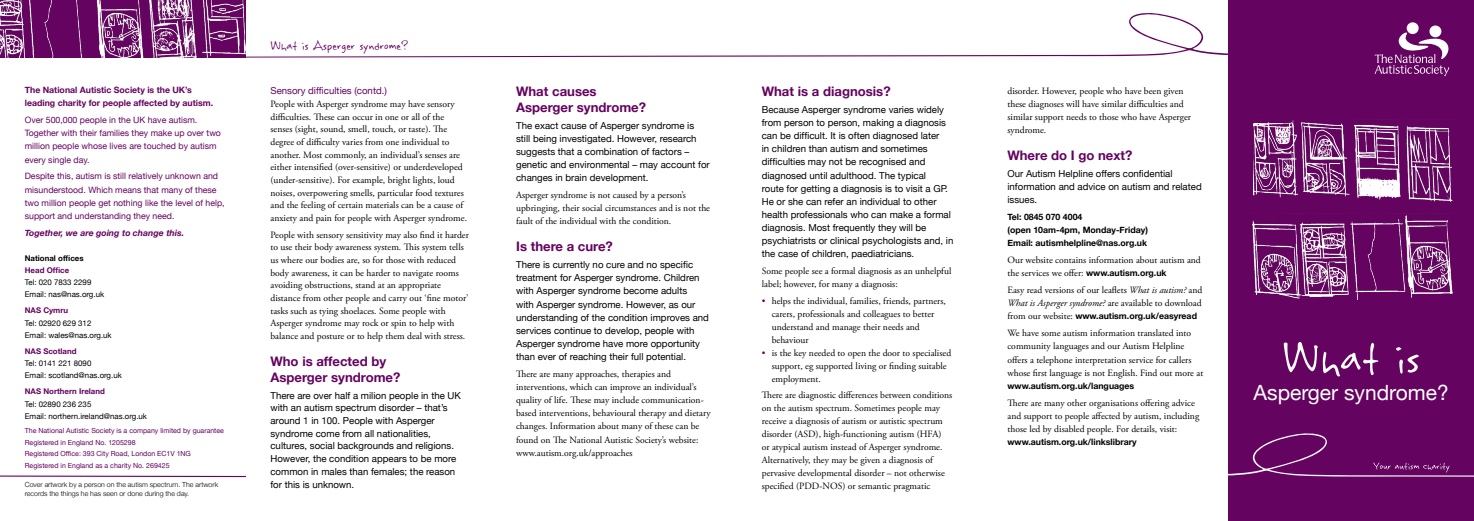
<style>
.page{position:relative;width:1474px;height:521px;background:#fff}
.page>*{position:absolute;margin:0;border:0;box-sizing:border-box;transform-origin:0 0}
.t1{font:53.81px "Rabiohead";color:#fff}
.t2{font:21px "Helvetica Neue";color:#fff}
.t3{font:14.88px "Rabiohead";color:#650360}
.t4{font:700 13.12px/15.8px "Helvetica Neue";color:#650360}
.t5{font:9.62px/13.1px "Adobe Garamond Pro";color:#000}
.t6{font:9.62px/13.1px "Helvetica Neue";color:#000}
.t7{font:9.62px "Helvetica Neue";color:#650360}
.t8{font:8.75px/13.1px "Helvetica Neue";color:#650360}
.t9{font:700 8.75px/13.1px "Helvetica Neue";color:#000}
.t10{font:700 8.75px/13.1px "Helvetica Neue";color:#650360}
.t11{font:italic 700 8.75px "Helvetica Neue";color:#650360}
.t12{font:7.88px/12.2px "Helvetica Neue";color:#000}
.t13{font:700 7.88px "Helvetica Neue";color:#650360}
.t14{font:700 7.88px "Helvetica Neue";color:#000}
.t15{font:7px/11.4px "Helvetica Neue";color:#650360}
.t16{font:300 7px/9.6px "Helvetica Neue";color:#000}
.s1{color:#650360}
.s2{font-family:"Helvetica Neue";font-weight:700;font-size:8.75px}
.s3{font-style:italic}
.s4{font-family:"Adobe Garamond Pro";font-weight:400;font-size:9.62px}
</style>
<div class="page">
<svg style="left:246px;top:13px;width:982px;height:45px"></svg>
<div style="left:1228px;top:0;width:245px;height:521px;background:#650360"></div>
<svg style="left:1374px;top:22px;width:75px;height:54px"></svg>
<svg style="left:1228px;top:433px;width:245px;height:44px"></svg>
<img style="left:1253px;top:120px;width:200px;height:82px">
<img style="left:0;top:0;width:246px;height:57px">
<svg style="left:0;top:475px;width:246px;height:3px"></svg>
<img style="left:1252px;top:219px;width:151px;height:81px">
<img style="left:1403px;top:215px;width:50px;height:83px">
<p class="t10" style="left:25px;top:83px;width:190px">The National Autistic Society is the UK’s leading charity for people affected by autism.</p>
<p class="t8" style="left:25px;top:113px;width:198px">Over 500,000 people in the UK have autism.<br>Together with their families they make up over two million people whose lives are touched by autism every single day.</p>
<p class="t8" style="left:25px;top:170px;width:201px">Despite this, autism is still relatively unknown and misunderstood. Which means that many of these two million people get nothing like the level of help, support and understanding they need.</p>
<p class="t11" style="left:25px;top:227px;width:161px">Together, we are going to change this.</p>
<p class="t14" style="left:25px;top:253px;width:60px">National offices</p>
<p class="t13" style="left:25px;top:265px;width:46px">Head Office</p>
<p class="t12" style="left:25px;top:276px;width:81px">Tel: 020 7833 2299<br>Email: nas@nas.org.uk</p>
<p class="t13" style="left:25px;top:306px;width:45px">NAS Cymru</p>
<p class="t12" style="left:25px;top:317px;width:88px">Tel: 02920 629 312<br>Email: wales@nas.org.uk</p>
<p class="t13" style="left:25px;top:346px;width:53px">NAS Scotland</p>
<p class="t12" style="left:25px;top:357px;width:98px">Tel: 0141 221 8090<br>Email: scotland@nas.org.uk</p>
<p class="t13" style="left:25px;top:387px;width:82px">NAS Northern Ireland</p>
<p class="t12" style="left:25px;top:398px;width:124px">Tel: 02890 236 235<br>Email: northern.ireland@nas.org.uk</p>
<p class="t15" style="left:25px;top:425px;width:201px">The National Autistic Society is a company limited by guarantee Registered in England No. 1205298<br>Registered Office: 393 City Road, London EC1V 1NG Registered in England as a charity No. 269425</p>
<p class="t16" style="left:25px;top:479px;width:195px">Cover artwork by a person on the autism spectrum. The artwork records the things he has seen or done during the day.</p>
<h3 class="t3" style="left:270px;top:36px;width:139px">What is Asperger syndrome?</h3>
<p class="t7" style="left:270px;top:85px;width:118px">Sensory difficulties (contd.)</p>
<p class="t5" style="left:270px;top:98px;width:198px;line-height:12.7px">People with Asperger syndrome may have sensory difficulties. These can occur in one or all of the senses (sight, sound, smell, touch, or taste). The degree of difficulty varies from one individual to another. Most commonly, an individual’s senses are either intensified (over-sensitive) or underdeveloped (under-sensitive). For example, bright lights, loud noises, overpowering smells, particular food textures and the feeling of certain materials can be a cause of anxiety and pain for people with Asperger syndrome.</p>
<p class="t5" style="left:270px;top:228px;width:200px;line-height:12.8px">People with sensory sensitivity may also find it harder to use their body awareness system. This system tells us where our bodies are, so for those with reduced body awareness, it can be harder to navigate rooms avoiding obstructions, stand at an appropriate distance from other people and carry out ‘fine motor’ tasks such as tying shoelaces. Some people with Asperger syndrome may rock or spin to help with balance and posture or to help them deal with stress.</p>
<h3 class="t4" style="left:270px;top:353px;width:131px">Who is affected by<br>Asperger syndrome?</h3>
<p class="t6" style="left:270px;top:389px;width:192px;line-height:12.8px">There are over half a milion people in the UK with an autism spectrum disorder – that’s around 1 in 100. People with Asperger syndrome come from all nationalities, cultures, social backgrounds and religions.<br>However, the condition appears to be more common in males than females; the reason for this is unknown.</p>
<h3 class="t4" style="left:516px;top:83px;width:131px">What causes<br>Asperger syndrome?</h3>
<p class="t6" style="left:516px;top:119px;width:195px">The exact cause of Asperger syndrome is still being investigated. However, research suggests that a combination of factors – genetic and environmental – may account for changes in brain development.</p>
<p class="t5" style="left:516px;top:189px;width:195px">Asperger syndrome is not caused by a person’s upbringing, their social circumstances and is not the fault of the individual with the condition.</p>
<h3 class="t4" style="left:516px;top:238px;width:98px">Is there a cure?</h3>
<p class="t6" style="left:516px;top:258px;width:194px">There is currently no cure and no specific treatment for Asperger syndrome. Children with Asperger syndrome become adults<br>with Asperger syndrome. However, as our understanding of the condition improves and services continue to develop, people with Asperger syndrome have more opportunity than ever of reaching their full potential.</p>
<p class="t5" style="left:516px;top:368px;width:196px">There are many approaches, therapies and interventions, which can improve an individual’s quality of life. These may include communication&shy;based interventions, behavioural therapy and dietary changes. Information about many of these can be found on The National Autistic Society’s website: www.autism.org.uk/approaches</p>
<h3 class="t4" style="left:761px;top:83px;width:130px">What is a diagnosis?</h3>
<p class="t6" style="left:761px;top:103px;width:193px">Because Asperger syndrome varies widely from person to person, making a diagnosis can be difficult. It is often diagnosed later<br>in children than autism and sometimes difficulties may not be recognised and diagnosed until adulthood. The typical<br>route for getting a diagnosis is to visit a GP.<br>He or she can refer an individual to other health professionals who can make a formal diagnosis. Most frequently they will be psychiatrists or clinical psychologists and, in the case of children, paediatricians.</p>
<p class="t5" style="left:761px;top:265px;width:191px">Some people see a formal diagnosis as an unhelpful label; however, for many a diagnosis:</p>
<p class="t5" style="left:771px;top:294px;width:176px;text-indent:-10px"><span class="s1">•</span> helps the individual, families, friends, partners, carers, professionals and colleagues to better understand and manage their needs and behaviour</p>
<p class="t5" style="left:771px;top:346px;width:181px;text-indent:-10px"><span class="s1">•</span> is the key needed to open the door to specialised support, eg supported living or finding suitable employment.</p>
<p class="t5" style="left:761px;top:389px;width:192px">There are diagnostic differences between conditions on the autism spectrum. Sometimes people may receive a diagnosis of autism or autistic spectrum disorder (ASD), high-functioning autism (HFA)<br>or atypical autism instead of Asperger syndrome.<br>Alternatively, they may be given a diagnosis of pervasive developmental disorder – not otherwise specified (PDD-NOS) or semantic pragmatic</p>
<p class="t5" style="left:1007px;top:85px;width:185px">disorder. However, people who have been given these diagnoses will have similar difficulties and similar support needs to those who have Asperger syndrome.</p>
<h3 class="t4" style="left:1007px;top:147px;width:126px">Where do I go next?</h3>
<p class="t6" style="left:1007px;top:167px;width:196px">Our Autism Helpline offers confidential information and advice on autism and related issues.</p>
<p class="t9" style="left:1007px;top:210px;width:142px">Tel: 0845 070 4004<br>(open 10am-4pm, Monday-Friday)<br>Email: autismhelpline@nas.org.uk</p>
<p class="t5" style="left:1007px;top:254px;width:195px">Our website contains information about autism and the services we offer: <span class="s2">www.autism.org.uk</span></p>
<p class="t5" style="left:1007px;top:284px;width:196px">Easy read versions of our leaflets <span class="s3">What is autism?</span> and<br><span class="s3">What is Asperger syndrome?</span> are available to download</p>
<p class="t9" style="left:1007px;top:309px;width:191px"><span class="s4">from our website:</span> www.autism.org.uk/easyread</p>
<p class="t5" style="left:1007px;top:327px;width:197px">We have some autism information translated into community languages and our Autism Helpline offers a telephone interpretation service for callers whose first language is not English. Find out more at</p>
<p class="t9" style="left:1007px;top:379px;width:128px">www.autism.org.uk/languages</p>
<p class="t5" style="left:1007px;top:396px;width:193px">There are many other organisations offering advice and support to people affected by autism, including those led by disabled people. For details, visit:</p>
<p class="t9" style="left:1007px;top:435px;width:131px">www.autism.org.uk/linkslibrary</p>
<h1 class="t1" style="left:1281px;top:324px;width:140px">What is</h1>
<h2 class="t2" style="left:1253px;top:380px;width:197px">Asperger syndrome?</h2>
</div>
